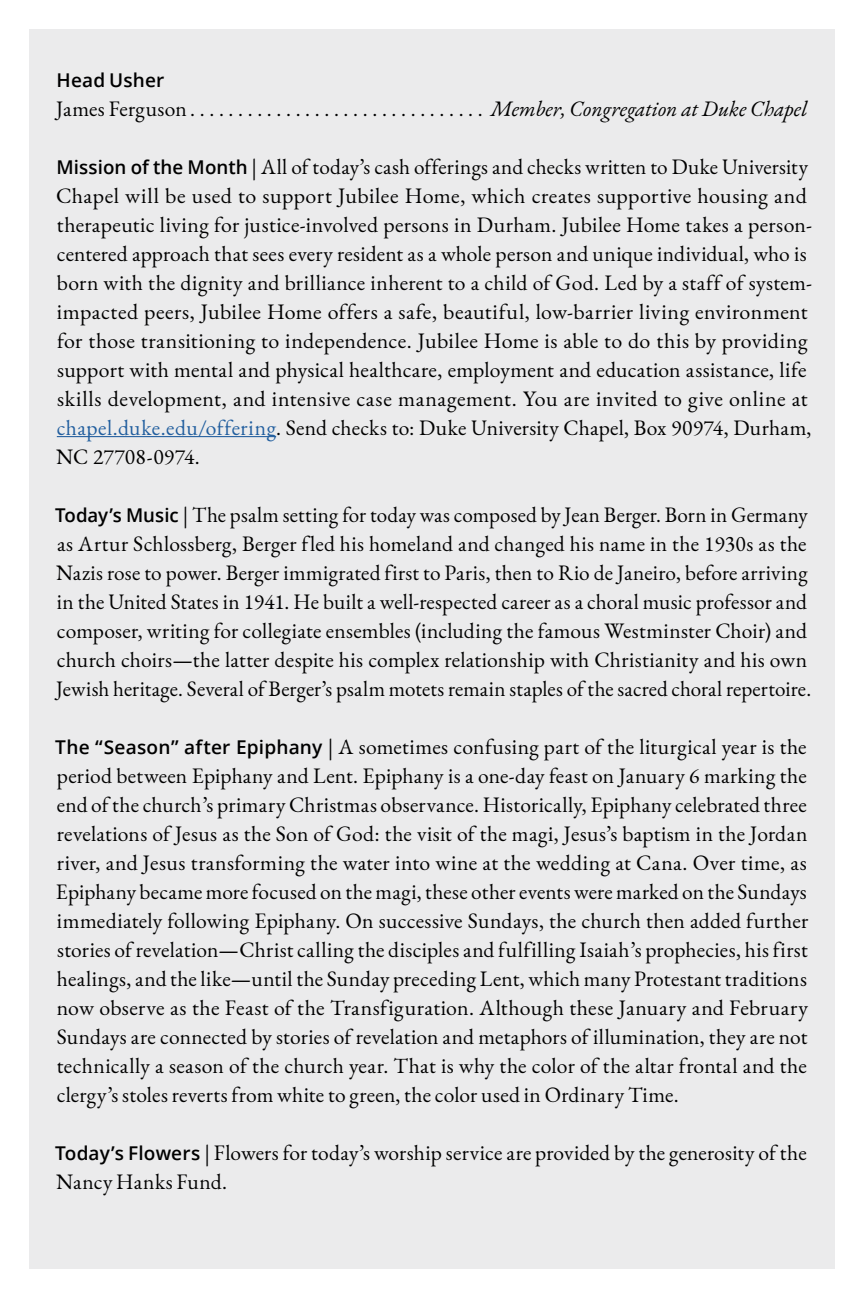
<style>
.page{position:relative;width:864px;height:1296px;background:#fff}
.page>*{position:absolute;margin:0;border:0;box-sizing:border-box;transform-origin:0 0}
.t1{font:21.6px/29px "EB Garamond";letter-spacing:.015em;color:#000}
.t2{font:italic 21.6px "EB Garamond";color:#000}
.t3{font:600 19px "Open Sans";letter-spacing:.01em;color:#000}
.s1{font-family:"Open Sans";font-weight:600;font-size:19px}
.s2{color:#215e9e}
</style>
<div class="page">
<div style="left:29px;top:29px;width:806px;height:1239px;background:#ebebec"></div>
<hr style="left:57px;top:436px;width:219px;height:1px;background:#215e9e">
<p class="t3" style="left:57px;top:67px;width:109px">Head Usher</p>
<p class="t1" style="left:56px;top:94px;width:132px">James Ferguson</p>
<p class="t2" style="left:491px;top:95px;width:318px">Member, Congregation at Duke Chapel</p>
<p class="t1" style="left:56px;top:152px;width:758px"><span class="s1">Mission of the Month</span> | All of today’s cash offerings and checks written to Duke University Chapel will be used to support Jubilee Home, which creates supportive housing and therapeutic living for justice-involved persons in Durham. Jubilee Home takes a person&shy;centered approach that sees every resident as a whole person and unique individual, who is born with the dignity and brilliance inherent to a child of God. Led by a staff of system&shy;impacted peers, Jubilee Home offers a safe, beautiful, low-barrier living environment for those transitioning to independence. Jubilee Home is able to do this by providing support with mental and physical healthcare, employment and education assistance, life skills development, and intensive case management. You are invited to give online at <span class="s2">chapel.duke.edu/offering</span>. Send checks to: Duke University Chapel, Box 90974, Durham, NC 27708-0974.</p>
<p class="t1" style="left:55px;top:500px;width:757px"><span class="s1">Today’s Music</span> | The psalm setting for today was composed by Jean Berger. Born in Germany as Artur Schlossberg, Berger fled his homeland and changed his name in the 1930s as the Nazis rose to power. Berger immigrated first to Paris, then to Rio de Janeiro, before arriving in the United States in 1941. He built a well-respected career as a choral music professor and composer, writing for collegiate ensembles (including the famous Westminster Choir) and church choirs—the latter despite his complex relationship with Christianity and his own Jewish heritage. Several of Berger’s psalm motets remain staples of the sacred choral repertoire.</p>
<p class="t1" style="left:55px;top:732px;width:754px;text-align:justify"><span class="s1">The “Season” after Epiphany</span> | A sometimes confusing part of the liturgical year is the period between Epiphany and Lent. Epiphany is a one-day feast on January 6 marking the end of the church’s primary Christmas observance. Historically, Epiphany celebrated three revelations of Jesus as the Son of God: the visit of the magi, Jesus’s baptism in the Jordan river, and Jesus transforming the water into wine at the wedding at Cana. Over time, as Epiphany became more focused on the magi, these other events were marked on the Sundays immediately following Epiphany. On successive Sundays, the church then added further stories of revelation—Christ calling the disciples and fulfilling Isaiah’s prophecies, his first healings, and the like—until the Sunday preceding Lent, which many Protestant traditions now observe as the Feast of the Transfiguration. Although these January and February Sundays are connected by stories of revelation and metaphors of illumination, they are not technically a season of the church year. That is why the color of the altar frontal and the clergy’s stoles reverts from white to green, the color used in Ordinary Time.</p>
<p class="t1" style="left:55px;top:1138px;width:753px"><span class="s1">Today’s Flowers</span> | Flowers for today’s worship service are provided by the generosity of the<br>Nancy Hanks Fund.</p>
</div>
